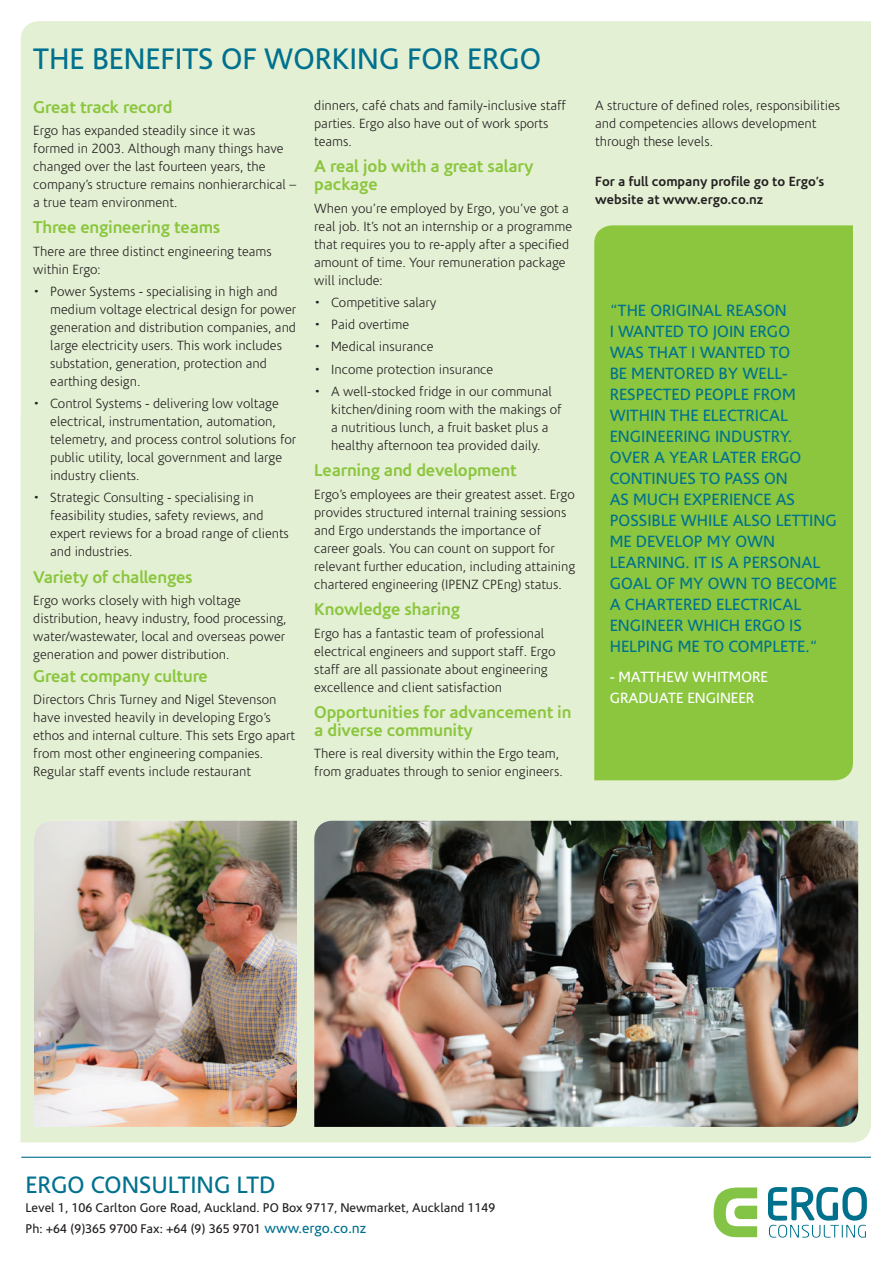
<style>
.page{position:relative;width:893px;height:1263px;background:#fff}
.page>*{position:absolute;margin:0;border:0;box-sizing:border-box;transform-origin:0 0}
.Main_Story_Header{font:30px "Corisande";color:#00718e}
.t1{font:24px "Corisande";color:#00718e}
.subheader{font:700 17.25px/18px "Corisande";letter-spacing:-.01em;color:#8bc63e}
.body_copy{font:700 17.25px "Corisande";letter-spacing:-.01em;color:#8bc63e}
.quote{font:16.5px/21px "Corisande";color:#00718e}
.quote-2{font:15px/21px "Corisande";color:#fff}
.body_copy-2{font:300 13.5px/18px "Corisande";color:#231f20}
.body_copy-3{font:700 13.5px/18px "Corisande";color:#231f20}
.t2{font:12.75px/21px "Corisande";color:#231f20}
.s1{font-size:14.25px;color:#00718e}
</style>
<div class="page">
<div style="left:21px;top:21px;width:850px;height:1121px;background:#e4f0d4"></div>
<img style="left:34px;top:821px;width:263px;height:306px">
<svg style="left:768px;top:1187px;width:99px;height:50px"></svg>
<svg style="left:714px;top:1187px;width:43px;height:50px"></svg>
<hr style="left:21px;top:1157px;width:850px;height:1px;background:#00718e">
<div style="left:594px;top:225px;width:259px;height:555px;background:#8bc63e"></div>
<img style="left:314px;top:821px;width:544px;height:306px">
<p class="Main_Story_Header" style="left:33px;top:42px;width:509px">THE BENEFITS OF WORKING FOR ERGO</p>
<p class="subheader" style="left:33px;top:98px;width:141px">Great track record</p>
<p class="body_copy-2" style="left:33px;top:122px;width:264px">Ergo has expanded steadily since it was formed in 2003. Although many things have changed over the last fourteen years, the company’s structure remains nonhierarchical – a true team environment.</p>
<p class="subheader" style="left:33px;top:219px;width:189px">Three engineering teams</p>
<p class="body_copy-2" style="left:33px;top:242px;width:240px">There are three distinct engineering teams within Ergo:</p>
<p class="body_copy-2" style="left:50px;top:283px;width:247px;text-indent:-17px">• Power Systems - specialising in high and medium voltage electrical design for power generation and distribution companies, and large electricity users. This work includes substation, generation, protection and earthing design.</p>
<p class="body_copy-2" style="left:50px;top:395px;width:247px;text-indent:-17px">• Control Systems - delivering low voltage electrical, instrumentation, automation, telemetry, and process control solutions for public utility, local government and large industry clients.</p>
<p class="body_copy-2" style="left:50px;top:489px;width:240px;text-indent:-17px">• Strategic Consulting - specialising in feasibility studies, safety reviews, and expert reviews for a broad range of clients and industries.</p>
<p class="subheader" style="left:33px;top:568px;width:161px">Variety of challenges</p>
<p class="body_copy-2" style="left:33px;top:592px;width:255px">Ergo works closely with high voltage distribution, heavy industry, food processing, water/wastewater, local and overseas power generation and power distribution.</p>
<p class="body_copy" style="left:33px;top:666px;width:176px">Great company culture</p>
<p class="body_copy-2" style="left:33px;top:690px;width:263px">Directors Chris Turney and Nigel Stevenson have invested heavily in developing Ergo’s ethos and internal culture. This sets Ergo apart from most other engineering companies.<br>Regular staff events include restaurant</p>
<p class="body_copy-2" style="left:314px;top:97px;width:253px">dinners, café chats and family-inclusive staff parties. Ergo also have out of work sports teams.</p>
<p class="subheader" style="left:314px;top:158px;width:221px">A real job with a great salary package</p>
<p class="body_copy-2" style="left:314px;top:199px;width:259px">When you’re employed by Ergo, you’ve got a real job. It’s not an internship or a programme that requires you to re-apply after a specified amount of time. Your remuneration package will include:</p>
<p class="body_copy-2" style="left:314px;top:294px;width:124px">• Competitive salary</p>
<p class="body_copy-2" style="left:314px;top:316px;width:96px">• Paid overtime</p>
<p class="body_copy-2" style="left:314px;top:338px;width:121px">• Medical insurance</p>
<p class="body_copy-2" style="left:314px;top:360px;width:181px">• Income protection insurance</p>
<p class="body_copy-2" style="left:331px;top:383px;width:232px;text-indent:-17px">• A well-stocked fridge in our communal kitchen/dining room with the makings of a nutritious lunch, a fruit basket plus a healthy afternoon tea provided daily.</p>
<p class="subheader" style="left:314px;top:462px;width:204px">Learning and development</p>
<p class="body_copy-2" style="left:314px;top:485px;width:262px">Ergo’s employees are their greatest asset. Ergo provides structured internal training sessions and Ergo understands the importance of career goals. You can count on support for relevant further education, including attaining chartered engineering (IPENZ CPEng) status.</p>
<p class="subheader" style="left:314px;top:600px;width:147px">Knowledge sharing</p>
<p class="body_copy-2" style="left:314px;top:624px;width:243px">Ergo has a fantastic team of professional electrical engineers and support staff. Ergo staff are all passionate about engineering excellence and client satisfaction</p>
<p class="subheader" style="left:314px;top:703px;width:259px">Opportunities for advancement in a diverse community</p>
<p class="body_copy-2" style="left:314px;top:745px;width:250px">There is real diversity within the Ergo team, from graduates through to senior engineers.</p>
<p class="body_copy-2" style="left:595px;top:97px;width:246px">A structure of defined roles, responsibilities and competencies allows development through these levels.</p>
<p class="body_copy-3" style="left:595px;top:173px;width:230px">For a full company profile go to Ergo’s website at www.ergo.co.nz</p>
<p class="quote" style="left:610px;top:300px;width:229px">“THE ORIGINAL REASON<br>I WANTED TO JOIN ERGO<br>WAS THAT I WANTED TO<br>BE MENTORED BY WELL-<br>RESPECTED PEOPLE FROM<br>WITHIN THE ELECTRICAL<br>ENGINEERING INDUSTRY.<br>OVER A YEAR LATER ERGO<br>CONTINUES TO PASS ON<br>AS MUCH EXPERIENCE AS<br>POSSIBLE WHILE ALSO LETTING<br>ME DEVELOP MY OWN<br>LEARNING. IT IS A PERSONAL<br>GOAL OF MY OWN TO BECOME<br>A CHARTERED ELECTRICAL<br>ENGINEER WHICH ERGO IS<br>HELPING ME TO COMPLETE.“</p>
<p class="quote-2" style="left:610px;top:666px;width:160px">- MATTHEW WHITMORE<br>GRADUATE ENGINEER</p>
<p class="t1" style="left:26px;top:1171px;width:251px">ERGO CONSULTING LTD</p>
<p class="t2" style="left:26px;top:1197px;width:472px">Level 1, 106 Carlton Gore Road, Auckland. PO Box 9717, Newmarket, Auckland 1149<br>Ph: +64 (9)365 9700 Fax: +64 (9) 365 9701 <span class="s1">www.ergo.co.nz</span></p>
</div>
